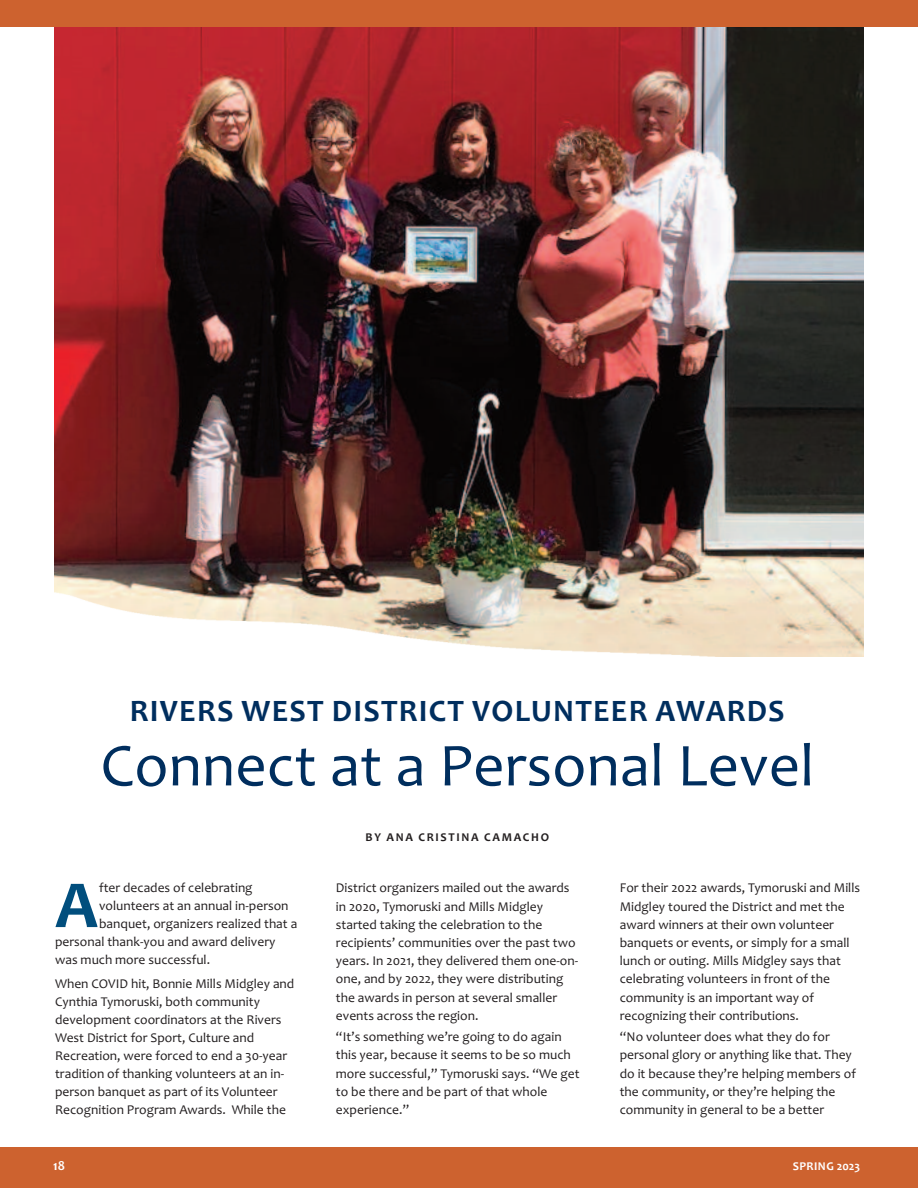
<style>
.page{position:relative;width:918px;height:1188px;background:#fff}
.page>*{position:absolute;margin:0;border:0;box-sizing:border-box;transform-origin:0 0}
.t1{font:700 67.95px "Candara";color:#014e7d}
.t2{font:61.5px "Candara";color:#002e5e}
.t3{font:700 31.5px "Candara";letter-spacing:.04em;color:#002e5e}
.t4{font:13.5px/18.3px "Candara";color:#231f20}
.t5{font:700 13.5px "Candara";color:#fff}
.t6{font:700 12px "Candara";letter-spacing:.14em;color:#231f20}
.t7{font:700 12px "Candara";letter-spacing:.04em;color:#fff}
</style>
<div class="page">
<img style="left:54px;top:27px;width:810px;height:519px">
<img style="left:54px;top:546px;width:810px;height:111px">
<div style="left:0;top:1147px;width:918px;height:41px;background:#cd622f"></div>
<div style="left:0;top:0;width:918px;height:27px;background:#cd622f"></div>
<h3 class="t3" style="left:130px;top:691px;width:656px">RIVERS WEST DISTRICT VOLUNTEER AWARDS</h3>
<h2 class="t2" style="left:100px;top:728px;width:715px">Connect at a Personal level</h2>
<h1 class="t1" style="left:55px;top:864px;width:44px">A</h1>
<p class="t4" style="left:99px;top:878px;width:155px">fter decades of celebrating</p>
<p class="t4" style="left:99px;top:896px;width:191px">volunteers at an annual in-person</p>
<p class="t4" style="left:99px;top:914px;width:200px">banquet, organizers realized that a</p>
<p class="t4" style="left:55px;top:932px;width:222px">personal thank-you and award delivery</p>
<p class="t4" style="left:55px;top:950px;width:157px">was much more successful.</p>
<p class="t4" style="left:55px;top:975px;width:241px">When CoVID hit, Bonnie mills midgley and Cynthia Tymoruski, both community development coordinators at the Rivers West District for sport, Culture and Recreation, were forced to end a 30-year tradition of thanking volunteers at an in&shy;person banquet as part of its Volunteer Recognition Program Awards. While the</p>
<p class="t6" style="left:366px;top:830px;width:185px">BY ANA CRISTINA CAMACHO</p>
<p class="t4" style="left:336px;top:878px;width:244px">District organizers mailed out the awards in 2020, Tymoruski and mills midgley started taking the celebration to the recipients’ communities over the past two years. In 2021, they delivered them one-on&shy;one, and by 2022, they were distributing the awards in person at several smaller events across the region.</p>
<p class="t4" style="left:336px;top:1027px;width:245px">“It’s something we’re going to do again this year, because it seems to be so much more successful,” Tymoruski says. “We get to be there and be part of that whole experience.”</p>
<p class="t4" style="left:620px;top:878px;width:242px">For their 2022 awards, Tymoruski and mills midgley toured the District and met the award winners at their own volunteer banquets or events, or simply for a small lunch or outing. mills midgley says that celebrating volunteers in front of the community is an important way of recognizing their contributions.</p>
<p class="t4" style="left:620px;top:1027px;width:238px">“No volunteer does what they do for personal glory or anything like that. They do it because they’re helping members of the community, or they’re helping the community in general to be a better</p>
<p class="t5" style="left:53px;top:1157px;width:13px">18</p>
<p class="t7" style="left:793px;top:1158px;width:69px">SPRING 2023</p>
</div>
